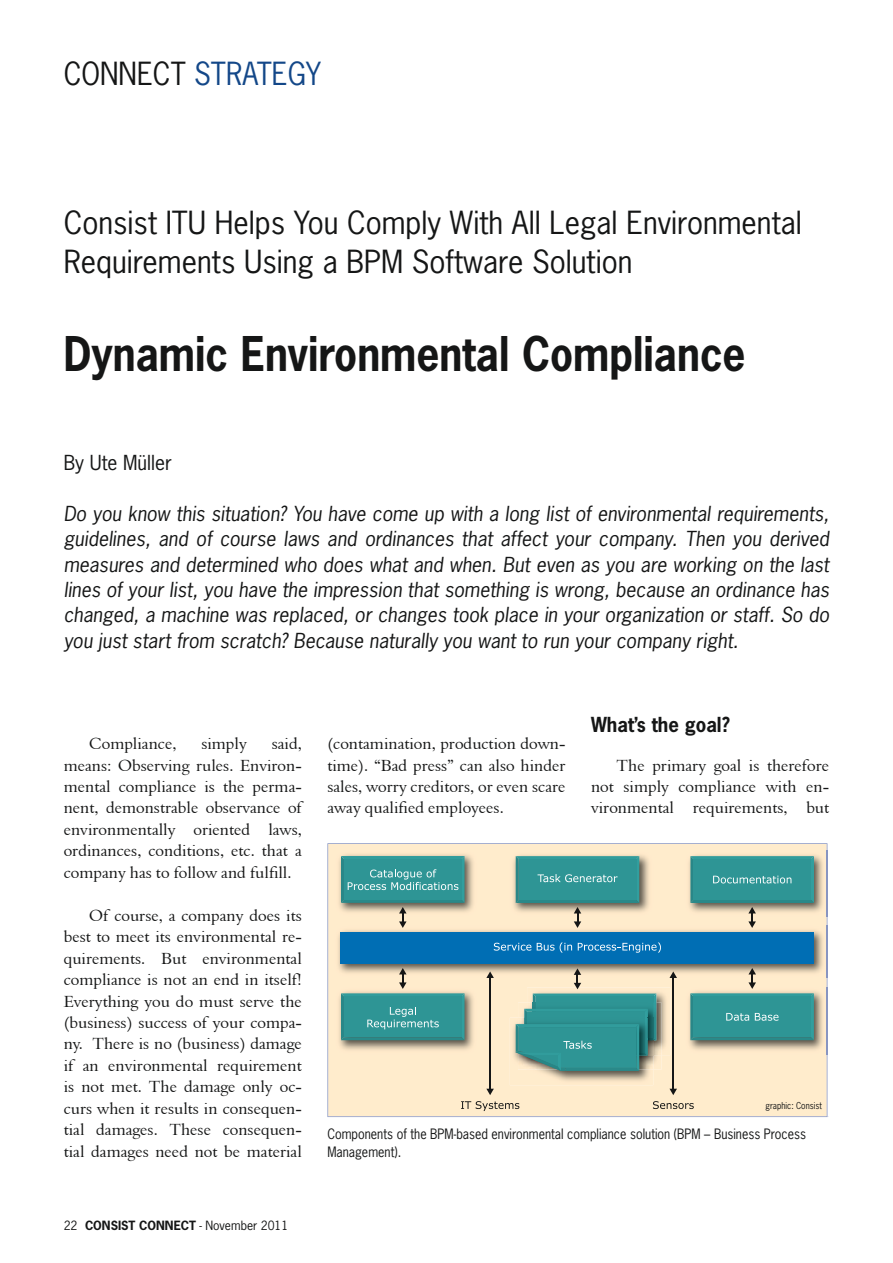
<style>
.page{position:relative;width:893px;height:1263px;background:#fff}
.page>*{position:absolute;margin:0;border:0;box-sizing:border-box;transform-origin:0 0}
.t1{font:700 45px "News Gothic Std";color:#151616;scale:.9 1}
.t2{font:30px/39px "News Gothic Std";color:#151616}
.t3{font:30px "News Gothic Std";color:#134788;scale:.95 1}
.t4{font:italic 19.5px/25.3px "News Gothic Std";color:#151616;text-align:justify}
.t5{font:700 19.5px "News Gothic Std";color:#151616;scale:.95 1}
.t6{font:19.5px "News Gothic Std";color:#151616}
.t7{font:16.5px/21.5px "Aldine 401 BT Roman A";color:#151616;text-align:justify}
.t8{font:13.5px/17.5px "News Gothic Std";color:#151616;scale:.92 1}
.t9{font:12px "News Gothic Std";color:#151616}
.t10{font:9px "News Gothic Std";color:#151616;scale:.92 1}
.s1{color:#151616}
.s2{font-weight:700}
</style>
<div class="page">
<div style="left:327px;top:843px;width:500px;height:274px;background:#ffeccc"></div>
<img style="left:335px;top:850px;width:144px;height:67px">
<img style="left:335px;top:988px;width:144px;height:66px">
<img style="left:510px;top:850px;width:143px;height:67px">
<img style="left:684px;top:850px;width:144px;height:67px">
<img style="left:684px;top:988px;width:144px;height:66px">
<img style="left:335px;top:926px;width:493px;height:52px">
<div style="left:341px;top:932px;width:473px;height:32px;background:#006eb4"></div>
<svg style="left:494px;top:943px;width:37px;height:8px"></svg>
<svg style="left:537px;top:943px;width:17px;height:8px"></svg>
<svg style="left:560px;top:943px;width:12px;height:10px"></svg>
<svg style="left:578px;top:943px;width:83px;height:10px"></svg>
<svg style="left:653px;top:1101px;width:41px;height:8px"></svg>
<svg style="left:461px;top:1101px;width:58px;height:10px"></svg>
<img style="left:656px;top:988px;width:14px;height:67px">
<img style="left:656px;top:1003px;width:5px;height:52px">
<img style="left:510px;top:1018px;width:143px;height:67px">
<hr style="left:489px;top:977px;width:2px;height:113px;background:#151616">
<svg style="left:486px;top:971px;width:8px;height:7px"></svg>
<svg style="left:486px;top:1089px;width:8px;height:6px"></svg>
<hr style="left:672px;top:977px;width:2px;height:113px;background:#151616">
<svg style="left:669px;top:971px;width:8px;height:7px"></svg>
<svg style="left:669px;top:1089px;width:8px;height:6px"></svg>
<svg style="left:690px;top:856px;width:124px;height:72px;background:#70aaa1"></svg>
<svg style="left:516px;top:856px;width:123px;height:72px;background:#6faaa1"></svg>
<svg style="left:341px;top:856px;width:123px;height:72px;background:#75ada3"></svg>
<svg style="left:341px;top:968px;width:123px;height:72px;background:#78b0a6"></svg>
<svg style="left:516px;top:968px;width:140px;height:103px;background:#6ba99f"></svg>
<svg style="left:690px;top:968px;width:124px;height:72px;background:#76afa5"></svg>
<h2 class="t3" style="left:64px;top:60px;width:272px"><span class="s1">CONNECT</span> STRATEGY</h2>
<h2 class="t2" style="left:64px;top:206px;width:739px">Consist ITU Helps You Comply With All Legal Environmental<br>Requirements Using a BPM Software Solution</h2>
<h1 class="t1" style="left:64px;top:333px;width:759px">Dynamic Environmental Compliance</h1>
<p class="t6" style="left:64px;top:454px;width:110px">By Ute Müller</p>
<p class="t4" style="left:64px;top:502px;width:767px">Do you know this situation? You have come up with a long list of environmental requirements, guidelines, and of course laws and ordinances that affect your company. Then you derived measures and determined who does what and when. But even as you are working on the last lines of your list, you have the impression that something is wrong, because an ordinance has changed, a machine was replaced, or changes took place in your organization or staff. So do you just start from scratch? Because naturally you want to run your company right.</p>
<p class="t7" style="left:64px;top:733px;width:240px;text-indent:208px">said, means: Observing rules. Environ&shy;mental compliance is the perma&shy;nent, demonstrable observance of environmentally oriented laws, ordinances, conditions, etc. that a company has to follow and fulfill.</p>
<p class="t7" style="left:64px;top:904px;width:240px;text-indent:26px">Of course, a company does its best to meet its environmental re&shy;quirements. But environmental compliance is not an end in itself!<br>Everything you do must serve the (business) success of your compa&shy;ny. There is no (business) damage if an environmental requirement is not met. The damage only oc&shy;curs when it results in consequen&shy;tial damages. These consequen&shy;tial damages need not be material</p>
<p class="t7" style="left:89px;top:733px;width:89px">Compliance,</p>
<p class="t7" style="left:201px;top:733px;width:47px">simply</p>
<p class="t9" style="left:64px;top:1220px;width:226px">22 <span class="s2">CONSIST CONNECT</span> - November 2011</p>
<p class="t7" style="left:327px;top:733px;width:240px">(contamination, production down&shy;time). “Bad press” can also hinder sales, worry creditors, or even scare away qualified employees.</p>
<p class="t5" style="left:591px;top:716px;width:148px">What’s the goal?</p>
<p class="t7" style="left:591px;top:754px;width:240px;text-indent:26px">The primary goal is therefore not simply compliance with en&shy;vironmental requirements, but</p>
<p class="t10" style="left:765px;top:1102px;width:63px">graphic: Consist</p>
<p class="t8" style="left:327px;top:1126px;width:522px">Components of the BPM-based environmental compliance solution (BPM – Business Process<br>Management).</p>
</div>
